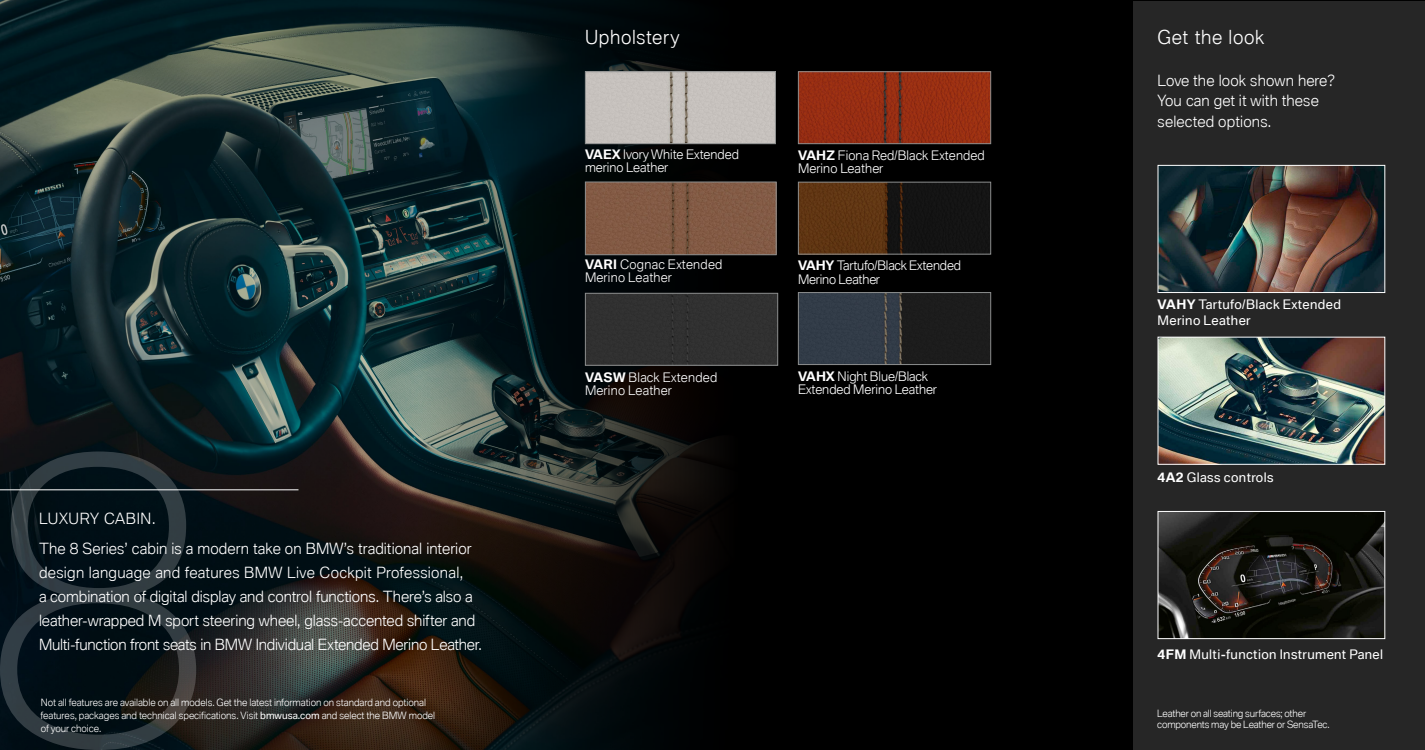
<style>
.page{position:relative;width:1425px;height:750px;background:#000}
.page>*{position:absolute;margin:0;border:0;box-sizing:border-box;transform-origin:0 0}
.t1{font:300 18.75px "BMW Type Global Pro";letter-spacing:.035em;color:#fff}
.t2{font:300 15px/24px "BMW Type Global Pro";color:#fff}
.t3{font:300 15px "BMW Type Global Pro";letter-spacing:.04em;color:#fff}
.t4{font:300 12.75px/13.5px "BMW Type Global Pro";color:#fff}
.t5{font:12.75px/16.5px "BMW Type Global Pro";letter-spacing:.03em;color:#fff}
.t6{font:300 12.75px/13.5px "BMW Type Global Pro";letter-spacing:.02em;color:#fff}
.t7{font:300 9.75px/12.8px "BMW Type Global Pro";letter-spacing:-.005em;color:#fff}
.s1{font-weight:400}
.s2{font-weight:700}
</style>
<div class="page">
<img style="left:0;top:0;width:874px;height:750px">
<div style="left:1133px;top:1px;width:292px;height:749px;background:#262626"></div>
<img style="left:1160px;top:167px;width:223px;height:124px">
<div style="left:1158px;top:165px;width:227px;height:128px;border:1px solid #fff"></div>
<img style="left:1160px;top:339px;width:223px;height:124px">
<div style="left:1158px;top:337px;width:227px;height:128px;border:1px solid #fff"></div>
<img style="left:1160px;top:513px;width:223px;height:124px">
<div style="left:1158px;top:511px;width:227px;height:128px;border:1px solid #fff"></div>
<hr style="left:0;top:489px;width:298px;height:1px;background:#fff">
<div style="left:587px;top:184px;width:188px;height:69px;background:#825a44"></div>
<div style="left:585px;top:182px;width:192px;height:73px;border:1px solid #8b8d8d"></div>
<div style="left:587px;top:73px;width:187px;height:69px;background:#c6c1bd"></div>
<div style="left:585px;top:71px;width:191px;height:73px;border:1px solid #8b8d8d"></div>
<div style="left:587px;top:295px;width:189px;height:69px;background:#303030"></div>
<div style="left:585px;top:293px;width:193px;height:73px;border:1px solid #8b8d8d"></div>
<svg style="left:0;top:451px;width:196px;height:299px;fill:#000f16"></svg>
<img style="left:800px;top:73px;width:189px;height:69px">
<div style="left:798px;top:71px;width:193px;height:73px;border:1px solid #8b8d8d"></div>
<img style="left:800px;top:184px;width:189px;height:69px">
<div style="left:798px;top:182px;width:193px;height:73px;border:1px solid #8b8d8d"></div>
<img style="left:800px;top:294px;width:189px;height:69px">
<div style="left:798px;top:292px;width:193px;height:73px;border:1px solid #8b8d8d"></div>
<p class="t3" style="left:39px;top:508px;width:118px">LUXURY CABIN.</p>
<p class="t2" style="left:39px;top:538px;width:445px">The 8 Series’ cabin is a modern take on BMW’s traditional interior design language and features BMW Live Cockpit Professional,<br>a combination of digital display and control functions. There’s also a leather-wrapped M sport steering wheel, glass-accented shifter and Multi-function front seats in BMW Individual Extended Merino Leather.</p>
<p class="t7" style="left:41px;top:697px;width:396px">Not all features are available on all models. Get the latest information on standard and optional features, packages and technical specifications. Visit <span class="s1">bmwusa.com</span> and select the BMW model of your choice.</p>
<p class="t1" style="left:585px;top:24px;width:96px">Upholstery</p>
<p class="t1" style="left:1158px;top:24px;width:108px">Get the look</p>
<p class="t2" style="left:1158px;top:71px;width:179px;line-height:20.2px">Love the look shown here?<br>You can get it with these selected options.</p>
<p class="t4" style="left:585px;top:148px;width:155px"><span class="s2">VAEX</span> Ivory White Extended merino Leather</p>
<p class="t4" style="left:798px;top:149px;width:188px"><span class="s2">VAHZ</span> Fiona Red/Black Extended<br>Merino Leather</p>
<p class="t6" style="left:585px;top:258px;width:139px"><span class="s2">VARI</span> Cognac Extended<br>Merino Leather</p>
<p class="t4" style="left:798px;top:260px;width:165px"><span class="s2">VAHY</span> Tartufo/Black Extended<br>Merino Leather</p>
<p class="t5" style="left:1158px;top:297px;width:185px"><span class="s2">VAHY</span> Tartufo/Black Extended<br>Merino Leather</p>
<p class="t6" style="left:585px;top:371px;width:134px"><span class="s2">VASW</span> Black Extended<br>Merino Leather</p>
<p class="t4" style="left:798px;top:370px;width:141px"><span class="s2">VAHX</span> Night Blue/Black<br>Extended Merino Leather</p>
<p class="t5" style="left:1158px;top:470px;width:118px"><span class="s2">4A2</span> Glass controls</p>
<p class="t5" style="left:1158px;top:647px;width:227px"><span class="s2">4FM</span> Multi-function Instrument Panel</p>
<p class="t7" style="left:1157px;top:708px;width:174px;line-height:11.2px">Leather on all seating surfaces; other components may be Leather or SensaTec.</p>
</div>
